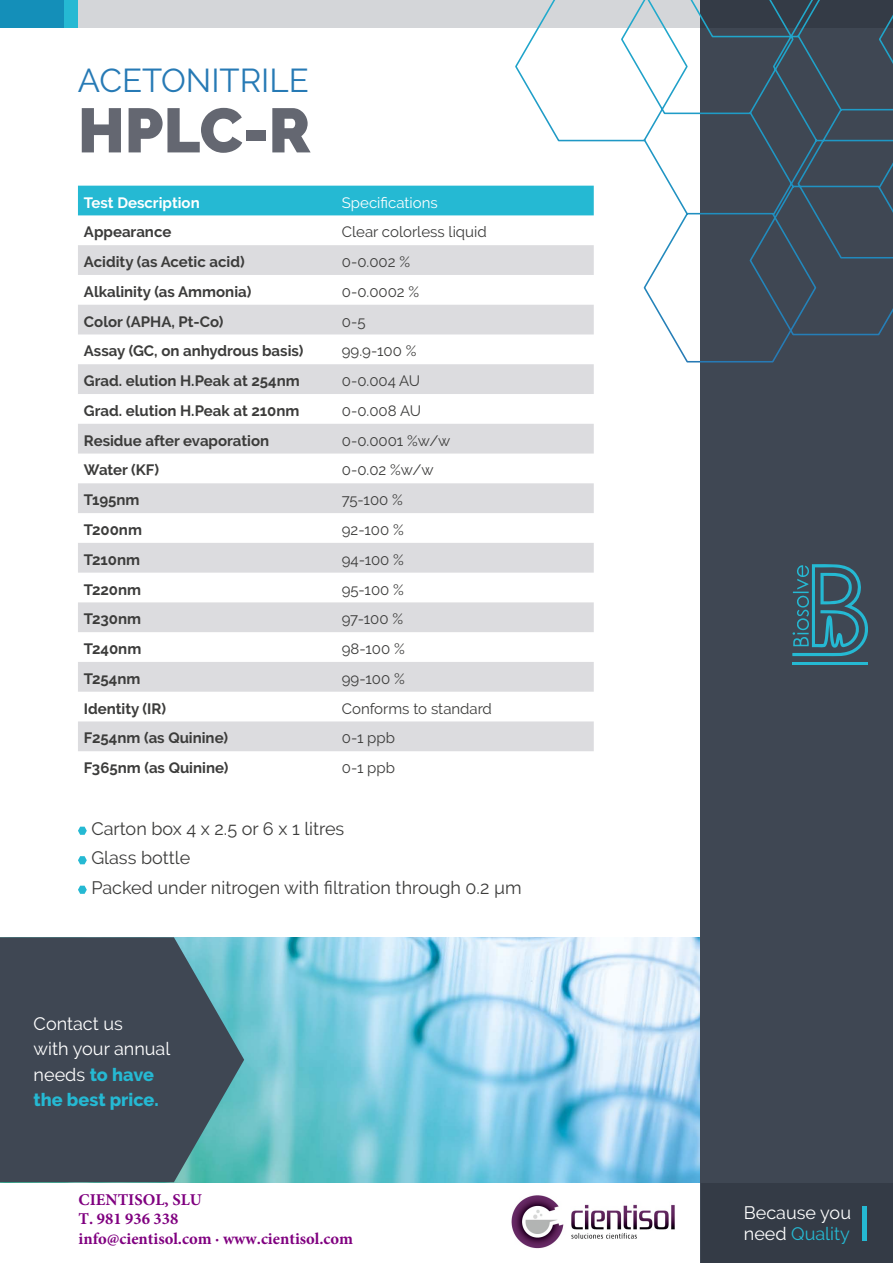
<style>
.page{position:relative;width:893px;height:1263px;background:#fff}
.page>*{position:absolute;margin:0;border:0;box-sizing:border-box;transform-origin:0 0}
.t1{font:900 62.4px "Raleway";color:#646771}
.t2{font:33px "Raleway";color:#277ab5}
.t3{font:18px/29.5px "Raleway";color:#3c3c3b}
.t4{font:18px/25.5px "Raleway";color:#fff}
.t5{font:700 16.5px/19.8px "Minion Pro";color:#800080}
.t6{font:700 15px "Raleway";color:#3c3c3b}
.t7{font:15px "Raleway";color:#3c3c3b}
.t8{font:700 15px "Raleway";color:#fff}
.t9{font:15px "Raleway";color:#fff}
.s1{font-weight:800;color:#25b9d3}
.s2{color:#25b9d3}
</style>
<div class="page">
<img style="left:244px;top:937px;width:456px;height:245px">
<div style="left:700px;top:0;width:193px;height:1263px;background:#3f4753"></div>
<svg style="left:78px;top:827px;width:9px;height:8px"></svg>
<svg style="left:78px;top:856px;width:9px;height:8px"></svg>
<svg style="left:78px;top:886px;width:9px;height:8px"></svg>
<svg style="left:0;top:937px;width:244px;height:245px;background:#445863"></svg>
<div style="left:701px;top:1183px;width:192px;height:80px;background:#343b46"></div>
<div style="left:0;top:0;width:892px;height:28px;background:#d4d6d9"></div>
<div style="left:0;top:0;width:78px;height:28px;background:#25b9d3"></div>
<div style="left:0;top:0;width:63px;height:28px;background:#148fb9"></div>
<div style="left:862px;top:1205px;width:5px;height:35px;background:#25b9d3"></div>
<div style="left:78px;top:186px;width:436px;height:29px;background:#25b9d3"></div>
<svg style="left:78px;top:245px;width:516px;height:506px;fill:#dcdcdf"></svg>
<svg style="left:792px;top:564px;width:76px;height:92px"></svg>
<hr style="left:792px;top:662px;width:76px;height:3px;background:#25b9d3">
<svg style="left:514px;top:0;width:379px;height:364px"></svg>
<img style="left:511px;top:1195px;width:164px;height:54px">
<h2 class="t2" style="left:78px;top:61px;width:232px">ACETONITRILE</h2>
<h1 class="t1" style="left:78px;top:94px;width:234px">HPLC-R</h1>
<p class="t8" style="left:84px;top:194px;width:117px">Test Description</p>
<p class="t9" style="left:342px;top:194px;width:97px">Specifications</p>
<p class="t6" style="left:84px;top:223px;width:89px">Appearance</p>
<p class="t7" style="left:342px;top:223px;width:146px">Clear colorless liquid</p>
<p class="t6" style="left:84px;top:253px;width:162px">Acidity (as Acetic acid)</p>
<p class="t7" style="left:342px;top:253px;width:70px">0-0.002 %</p>
<p class="t6" style="left:84px;top:283px;width:169px">Alkalinity (as Ammonia)</p>
<p class="t7" style="left:342px;top:283px;width:79px">0-0.0002 %</p>
<p class="t6" style="left:84px;top:313px;width:141px">Color (APHA, Pt-Co)</p>
<p class="t7" style="left:342px;top:313px;width:25px">0-5</p>
<p class="t6" style="left:84px;top:343px;width:221px">Assay (GC, on anhydrous basis)</p>
<p class="t7" style="left:342px;top:342px;width:76px">99.9-100 %</p>
<p class="t6" style="left:84px;top:372px;width:217px">Grad. elution H.Peak at 254nm</p>
<p class="t7" style="left:342px;top:372px;width:80px">0-0.004 AU</p>
<p class="t6" style="left:84px;top:402px;width:217px">Grad. elution H.Peak at 210nm</p>
<p class="t7" style="left:342px;top:402px;width:81px">0-0.008 AU</p>
<p class="t6" style="left:84px;top:432px;width:187px">Residue after evaporation</p>
<p class="t7" style="left:342px;top:432px;width:110px">0-0.0001 %w/w</p>
<p class="t6" style="left:84px;top:462px;width:77px">Water (KF)</p>
<p class="t7" style="left:342px;top:461px;width:93px">0-0.02 %w/w</p>
<p class="t6" style="left:84px;top:491px;width:57px">T195nm</p>
<p class="t7" style="left:342px;top:491px;width:63px">75-100 %</p>
<p class="t6" style="left:84px;top:521px;width:60px">T200nm</p>
<p class="t7" style="left:342px;top:521px;width:63px">92-100 %</p>
<p class="t6" style="left:84px;top:551px;width:58px">T210nm</p>
<p class="t7" style="left:342px;top:551px;width:64px">94-100 %</p>
<p class="t6" style="left:84px;top:581px;width:59px">T220nm</p>
<p class="t7" style="left:342px;top:580px;width:64px">95-100 %</p>
<p class="t6" style="left:84px;top:610px;width:59px">T230nm</p>
<p class="t7" style="left:342px;top:610px;width:63px">97-100 %</p>
<p class="t6" style="left:84px;top:640px;width:59px">T240nm</p>
<p class="t7" style="left:342px;top:640px;width:65px">98-100 %</p>
<p class="t6" style="left:84px;top:670px;width:58px">T254nm</p>
<p class="t7" style="left:342px;top:670px;width:64px">99-100 %</p>
<p class="t6" style="left:84px;top:700px;width:84px">Identity (IR)</p>
<p class="t7" style="left:342px;top:699px;width:152px">Conforms to standard</p>
<p class="t6" style="left:84px;top:729px;width:146px">F254nm (as Quinine)</p>
<p class="t7" style="left:342px;top:729px;width:55px">0-1 ppb</p>
<p class="t6" style="left:84px;top:759px;width:146px">F365nm (as Quinine)</p>
<p class="t7" style="left:342px;top:759px;width:55px">0-1 ppb</p>
<p class="t3" style="left:91px;top:814px;width:432px">Carton box 4 x 2.5 or 6 x 1 litres<br>Glass bottle<br>Packed under nitrogen with filtration through 0.2 µm</p>
<p class="t4" style="left:34px;top:1011px;width:138px">Contact us<br>with your annual needs <span class="s1">to have the best price.</span></p>
<p class="t5" style="left:79px;top:1189px;width:276px">CIENTISOL, SLU<br>T. 981 936 338<br>info@cientisol.com · www.cientisol.com</p>
<p class="t4" style="left:744px;top:1201px;width:109px;line-height:21.6px">Because you need <span class="s2">Quality</span></p>
</div>
